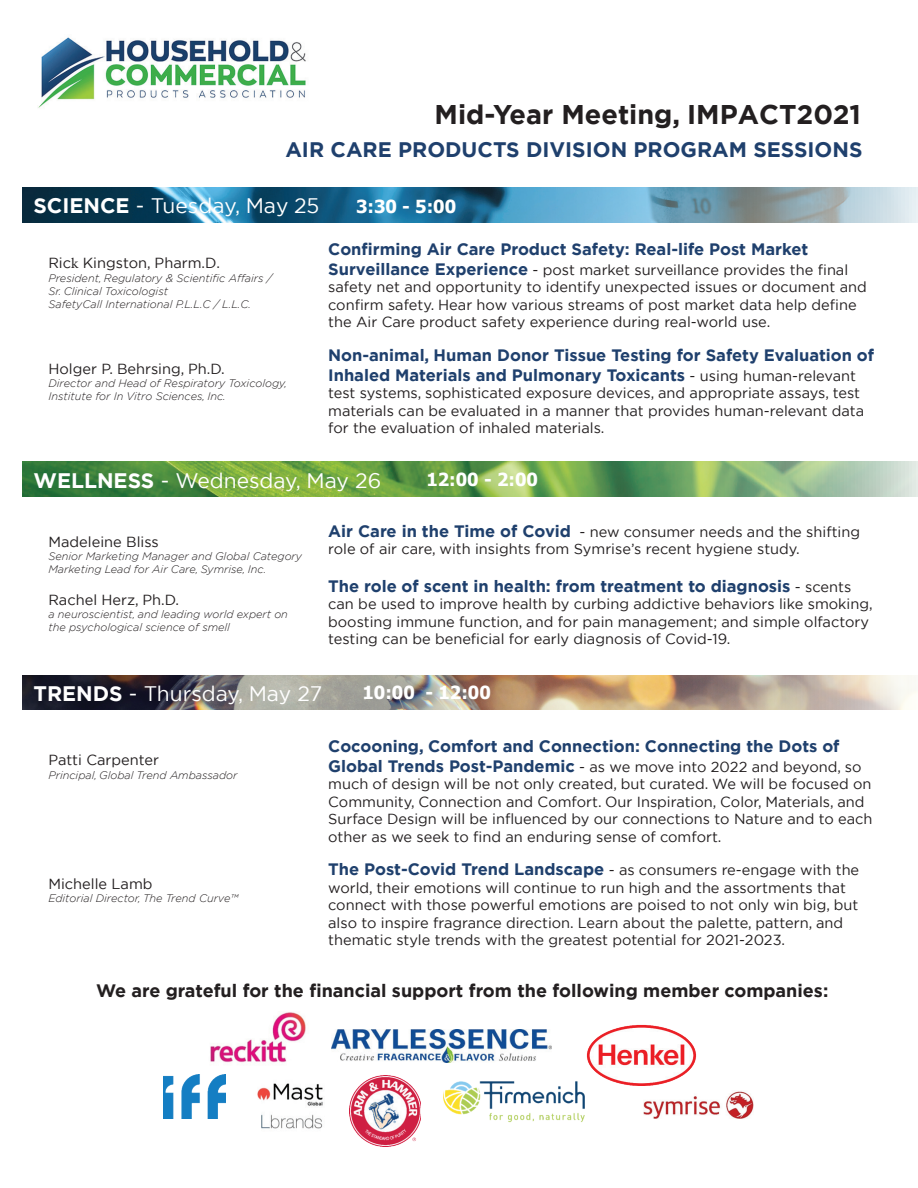
<style>
.page{position:relative;width:918px;height:1188px;background:#fff}
.page>*{position:absolute;margin:0;border:0;box-sizing:border-box;transform-origin:0 0}
.t1{font:700 27px "Gotham";color:#231f20}
.t2{font:21px "Gotham";color:#fff}
.t3{font:700 21px "Gotham";color:#1f406d}
.t4{font:700 18px "Gotham";color:#231f20}
.t5{font:700 18px "Tahoma";color:#fff}
.t6{font:700 16.5px/19.8px "Gotham";color:#1f406d}
.t7{font:14.55px/17.5px "Gotham";color:#231f20}
.t8{font:italic 300 10.95px/13px "Gotham";color:#231f20}
.s1{font-weight:700}
.s2{font-family:"Minion Pro"}
.s3{font-weight:700;font-size:16.5px;color:#1f406d}
.s4{font-weight:400;font-size:14.55px;color:#231f20}
</style>
<div class="page">
<img style="left:22px;top:188px;width:896px;height:34px">
<img style="left:22px;top:462px;width:896px;height:34px">
<img style="left:22px;top:675px;width:896px;height:35px">
<img style="left:444px;top:1081px;width:141px;height:42px">
<img style="left:332px;top:1029px;width:219px;height:33px">
<img style="left:163px;top:1074px;width:62px;height:45px">
<img style="left:257px;top:1083px;width:66px;height:46px">
<img style="left:210px;top:1012px;width:96px;height:51px">
<img style="left:586px;top:1024px;width:111px;height:62px">
<img style="left:644px;top:1091px;width:109px;height:28px">
<img style="left:350px;top:1076px;width:71px;height:71px">
<img style="left:38px;top:37px;width:268px;height:71px">
<h1 class="t1" style="left:435px;top:97px;width:428px">Mid-Year Meeting, IMPACT2021</h1>
<h2 class="t3" style="left:285px;top:136px;width:579px">AIR CARE PRODUCTS DIVISION PROGRAM SESSIONS</h2>
<h2 class="t2" style="left:33px;top:192px;width:288px"><span class="s1">SCIENCE</span> - Tuesday, May 25</h2>
<p class="t5" style="left:356px;top:194px;width:102px">3:30 - 5:00</p>
<p class="t7" style="left:48px;top:254px;width:173px">Ric<span class="s2">k</span> Kingston, Pharm.D.</p>
<p class="t8" style="left:48px;top:271px;width:225px">President, Regulatory &amp; Scientific Affairs /<br>Sr. Clinical Toxicologist<br>SafetyCall International P.L.L.C / L.L.C.</p>
<p class="t7" style="left:48px;top:360px;width:178px">Holger P. Behrsing, Ph.D.</p>
<p class="t8" style="left:48px;top:377px;width:240px">Director and Head of Respiratory Toxicology,<br>Institute for In Vitro Sciences, Inc.</p>
<p class="t6" style="left:328px;top:239px;width:482px">Confirming Air Care Product Safety: Real-life Post Market</p>
<p class="t7" style="left:328px;top:261px;width:540px"><span class="s3">Surveillance Experience</span> - post market surveillance provides the final safety net and opportunity to identify unexpected issues or document and confirm safety. Hear how various streams of post market data help define the Air Care product safety experience during real-world use.</p>
<p class="t6" style="left:328px;top:345px;width:547px">Non-animal, Human Donor Tissue Testing for Safety Evaluation of<br>Inhaled Materials and Pulmonary Toxicants <span class="s4">- using human-relevant</span></p>
<p class="t7" style="left:328px;top:384px;width:538px">test systems, sophisticated exposure devices, and appropriate assays, test materials can be evaluated in a manner that provides human-relevant data for the evaluation of inhaled materials.</p>
<h2 class="t2" style="left:33px;top:467px;width:349px"><span class="s1">WELLNESS</span> - Wednesday, May 26</h2>
<p class="t5" style="left:426px;top:467px;width:113px">12:00 - 2:00</p>
<p class="t7" style="left:48px;top:533px;width:112px">Madeleine Bliss</p>
<p class="t8" style="left:48px;top:550px;width:255px">Senior Marketing Manager and Global Category<br>Marketing Lead for Air Care, Symrise, Inc.</p>
<p class="t7" style="left:48px;top:591px;width:132px">Rachel Herz, Ph.D.</p>
<p class="t8" style="left:48px;top:607px;width:241px">a neuroscientist, and leading world expert on the psychological science of smell</p>
<p class="t7" style="left:328px;top:522px;width:533px"><span class="s3">Air Care in the Time of Covid</span> - new consumer needs and the shifting role of air care, with insights from Symrise’s recent hygiene study.</p>
<p class="t6" style="left:328px;top:576px;width:525px">The role of scent in health: from treatment to diagnosis <span class="s4">- scents</span></p>
<p class="t7" style="left:328px;top:595px;width:546px">can be used to improve health by curbing addictive behaviors like smoking, boosting immune function, and for pain management; and simple olfactory testing can be beneficial for early diagnosis of Covid-19.</p>
<h2 class="t2" style="left:33px;top:680px;width:290px"><span class="s1">TRENDS</span> - Thursday, May 27</h2>
<p class="t5" style="left:363px;top:679px;width:130px">10:00 - 12:00</p>
<p class="t7" style="left:48px;top:751px;width:112px">Patti Carpenter</p>
<p class="t8" style="left:48px;top:768px;width:191px">Principal, Global Trend Ambassador</p>
<p class="t7" style="left:48px;top:875px;width:106px">Michelle Lamb</p>
<p class="t8" style="left:48px;top:891px;width:191px">Editorial Director, The Trend Curve™</p>
<p class="t6" style="left:328px;top:736px;width:513px">Cocooning, Comfort and Connection: Connecting the Dots of</p>
<p class="t7" style="left:328px;top:757px;width:546px"><span class="s3">Global Trends Post-Pandemic</span> - as we move into 2022 and beyond, so much of design will be not only created, but curated. We will be focused on Community, Connection and Comfort. Our Inspiration, Color, Materials, and Surface Design will be influenced by our connections to Nature and to each other as we seek to find an enduring sense of comfort.</p>
<p class="t7" style="left:328px;top:861px;width:533px"><span class="s3">The Post-Covid Trend Landscape</span> - as consumers re-engage with the world, their emotions will continue to run high and the assortments that connect with those powerful emotions are poised to not only win big, but also to inspire fragrance direction. Learn about the palette, pattern, and thematic style trends with the greatest potential for 2021-2023.</p>
<p class="t4" style="left:96px;top:978px;width:734px">We are grateful for the financial support from the following member companies:</p>
</div>
